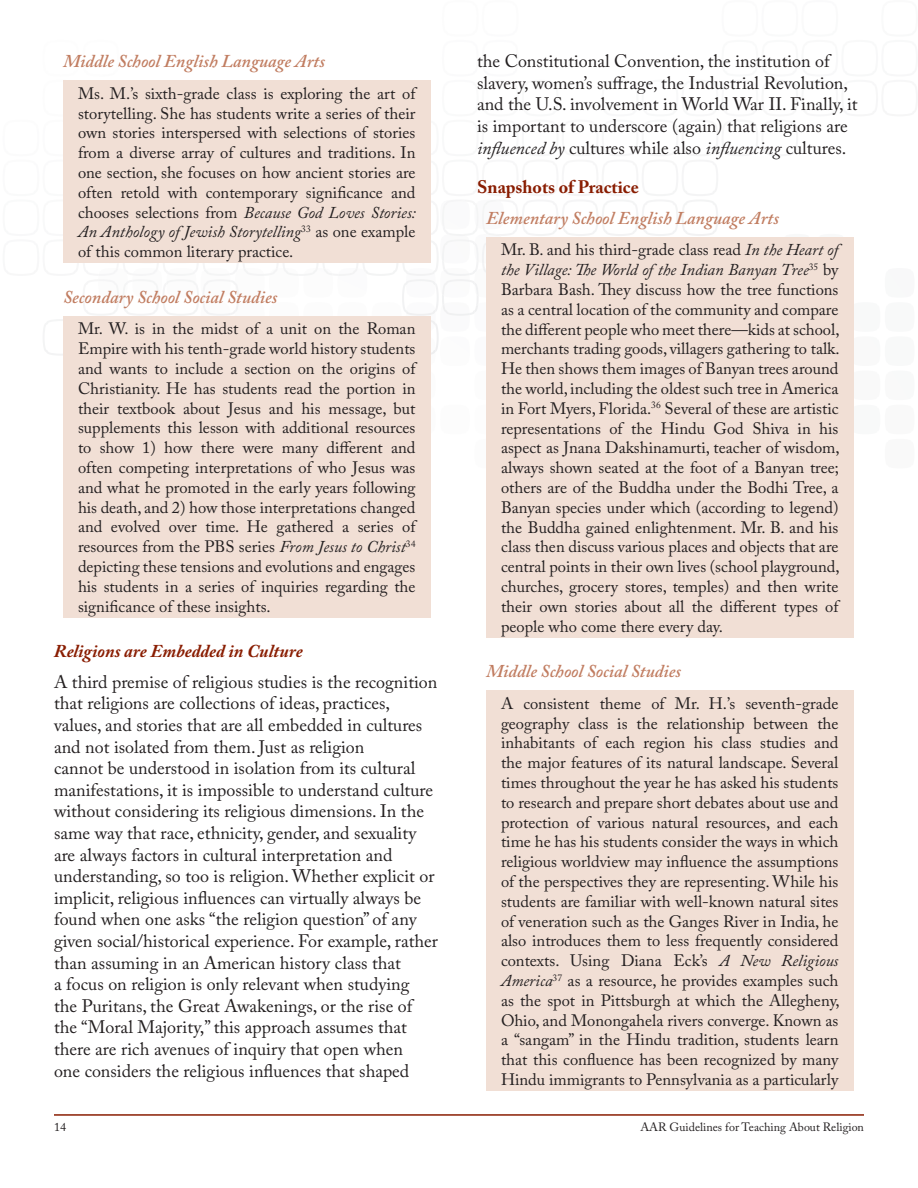
<style>
.page{position:relative;width:918px;height:1188px;background:#fff}
.page>*{position:absolute;margin:0;border:0;box-sizing:border-box;transform-origin:0 0}
.Body{font:18px/21.6px "Adobe Caslon Pro";color:#231f20}
.Sub-subheader{font:italic 600 18px "Adobe Caslon Pro";color:#c17d61}
.Subheader{font:italic 700 18px "Adobe Caslon Pro";color:#891d02}
.Subheader-2{font:700 18px "Adobe Caslon Pro";color:#891d02}
.Body-Shaded{font:16.5px/19.8px "Adobe Caslon Pro";color:#231f20;text-align:justify}
.t1{font:12px "Adobe Caslon Pro";color:#231f20}
.s1{font-style:italic}
</style>
<div class="page">
<svg style="left:43px;top:80px;width:675px;height:388px"></svg>
<hr style="left:54px;top:1114px;width:810px;height:2px;background:#891d02">
<div style="left:63px;top:81px;width:367px;height:182px;background:#f1dfd5"></div>
<div style="left:63px;top:316px;width:367px;height:302px;background:#f1dfd5"></div>
<div style="left:486px;top:237px;width:368px;height:401px;background:#f1dfd5"></div>
<div style="left:486px;top:691px;width:368px;height:400px;background:#f1dfd5"></div>
<p class="Sub-subheader" style="left:63px;top:50px;width:263px">Middle School English Language Arts</p>
<p class="Body-Shaded" style="left:78px;top:83px;width:339px">Ms. M.’s sixth-grade class is exploring the art of storytelling. She has students write a series of their own stories interspersed with selections of stories from a diverse array of cultures and traditions. In one section, she focuses on how ancient stories are often retold with contemporary significance and chooses selections from <span class="s1">Because God Loves Stories:<br>An Anthology of Jewish Storytelling</span><sup>33</sup> as one example of this common literary practice.</p>
<p class="Sub-subheader" style="left:63px;top:286px;width:216px">Secondary School Social Studies</p>
<p class="Body-Shaded" style="left:78px;top:319px;width:339px">Mr. W. is in the midst of a unit on the Roman Empire with his tenth-grade world history students and wants to include a section on the origins of Christianity. He has students read the portion in their textbook about Jesus and his message, but supplements this lesson with additional resources to show 1) how there were many different and often competing interpretations of who Jesus was and what he promoted in the early years following his death, and 2) how those interpretations changed and evolved over time. He gathered a series of resources from the PBS series <span class="s1">From Jesus to Christ</span><sup>34 </sup>depicting these tensions and evolutions and engages his students in a series of inquiries regarding the significance of these insights.</p>
<p class="Subheader" style="left:54px;top:641px;width:250px">Religions are Embedded in Culture</p>
<p class="Body" style="left:54px;top:671px;width:385px">A third premise of religious studies is the recognition that religions are collections of ideas, practices, values, and stories that are all embedded in cultures and not isolated from them. Just as religion<br>cannot be understood in isolation from its cultural manifestations, it is impossible to understand culture without considering its religious dimensions. In the same way that race, ethnicity, gender, and sexuality are always factors in cultural interpretation and understanding, so too is religion. Whether explicit or implicit, religious influences can virtually always be found when one asks “the religion question” of any given social/historical experience. For example, rather than assuming in an American history class that<br>a focus on religion is only relevant when studying<br>the Puritans, the Great Awakenings, or the rise of the “Moral Majority,” this approach assumes that there are rich avenues of inquiry that open when<br>one considers the religious influences that shaped</p>
<p class="Body" style="left:477px;top:50px;width:382px">the Constitutional Convention, the institution of slavery, women’s suffrage, the Industrial Revolution, and the U.S. involvement in World War II. Finally, it is important to underscore (again) that religions are <span class="s1">influenced by</span> cultures while also <span class="s1">influencing</span> cultures.</p>
<p class="Subheader-2" style="left:477px;top:176px;width:163px">Snapshots of Practice</p>
<p class="Sub-subheader" style="left:486px;top:207px;width:295px">Elementary School English Language Arts</p>
<p class="Body-Shaded" style="left:501px;top:240px;width:340px">Mr. B. and his third-grade class read <span class="s1">In the Heart of the Village: The World of the Indian Banyan Tree</span><sup>35</sup> by Barbara Bash. They discuss how the tree functions as a central location of the community and compare the different people who meet there—kids at school, merchants trading goods, villagers gathering to talk.<br>He then shows them images of Banyan trees around the world, including the oldest such tree in America in Fort Myers, Florida.<sup>36</sup> Several of these are artistic representations of the Hindu God Shiva in his aspect as Jnana Dakshinamurti, teacher of wisdom, always shown seated at the foot of a Banyan tree; others are of the Buddha under the Bodhi Tree, a Banyan species under which (according to legend) the Buddha gained enlightenment. Mr. B. and his class then discuss various places and objects that are central points in their own lives (school playground, churches, grocery stores, temples) and then write their own stories about all the different types of people who come there every day.</p>
<p class="Sub-subheader" style="left:486px;top:661px;width:197px">Middle School Social Studies</p>
<p class="Body-Shaded" style="left:501px;top:693px;width:340px">A consistent theme of Mr. H.’s seventh-grade geography class is the relationship between the inhabitants of each region his class studies and the major features of its natural landscape. Several times throughout the year he has asked his students to research and prepare short debates about use and protection of various natural resources, and each time he has his students consider the ways in which religious worldview may influence the assumptions of the perspectives they are representing. While his students are familiar with well-known natural sites of veneration such as the Ganges River in India, he also introduces them to less frequently considered contexts. Using Diana Eck’s <span class="s1">A New Religious America</span><sup>37</sup> as a resource, he provides examples such as the spot in Pittsburgh at which the Allegheny, Ohio, and Monongahela rivers converge. Known as a “sangam” in the Hindu tradition, students learn that this confluence has been recognized by many Hindu immigrants to Pennsylvania as a particularly</p>
<p class="t1" style="left:54px;top:1120px;width:13px">14</p>
<p class="t1" style="left:640px;top:1120px;width:225px">AAR Guidelines for Teaching About Religion</p>
</div>
